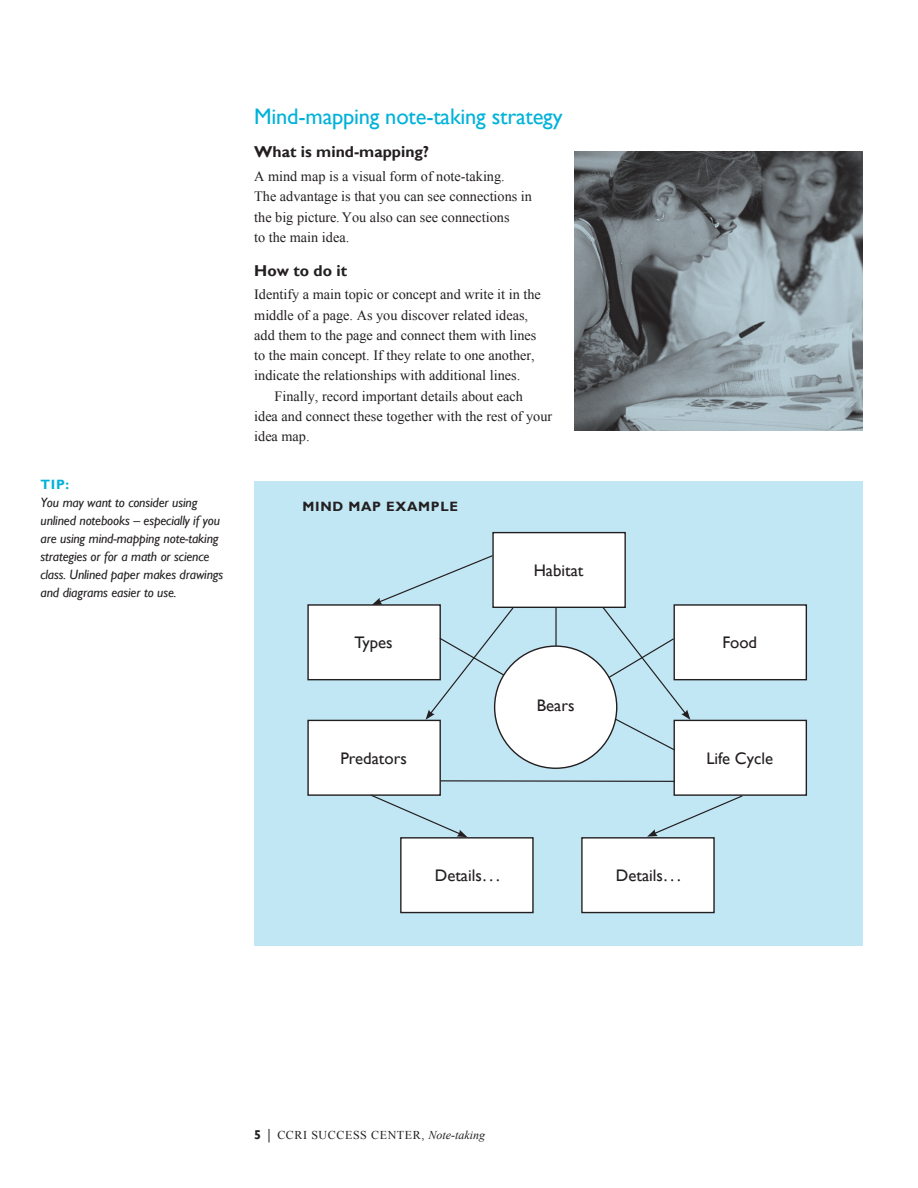
<style>
.page{position:relative;width:918px;height:1188px;background:#fff}
.page>*{position:absolute;margin:0;border:0;box-sizing:border-box;transform-origin:0 0}
.t1{font:22.5px "Gill Sans";letter-spacing:-.01em;color:#00b2d9}
.t2{font:16.8px "Gill Sans";color:#231f20}
.t3{font:700 15.75px "Gill Sans";color:#231f20}
.t4{font:14.25px/20.2px "Times New Roman";color:#231f20}
.t5{font:italic 13.5px/18px "Gill Sans";letter-spacing:-.01em;color:#231f20}
.t6{font:700 13.5px "Gill Sans";letter-spacing:.05em;color:#231f20}
.t7{font:700 13.5px "Gill Sans";color:#00b2d9}
.t8{font:12px "Times New Roman";letter-spacing:.05em;color:#231f20}
.s1{font-family:"Gill Sans";font-weight:700;font-size:12.75px}
.s2{font-family:"Gill Sans";font-size:14.7px}
.s3{font-style:italic}
</style>
<div class="page">
<img style="left:575px;top:151px;width:288px;height:280px">
<div style="left:254px;top:481px;width:609px;height:465px;background:#c2e7f4"></div>
<div style="left:493px;top:533px;width:132px;height:74px;background:#fff"></div>
<div style="left:492px;top:532px;width:134px;height:76px;border:1px solid #231f20"></div>
<div style="left:674px;top:605px;width:132px;height:75px;background:#fff"></div>
<div style="left:674px;top:604px;width:133px;height:76px;border:1px solid #231f20"></div>
<div style="left:308px;top:605px;width:132px;height:75px;background:#fff"></div>
<div style="left:307px;top:604px;width:134px;height:76px;border:1px solid #231f20"></div>
<div style="left:674px;top:720px;width:132px;height:75px;background:#fff"></div>
<div style="left:674px;top:720px;width:133px;height:76px;border:1px solid #231f20"></div>
<div style="left:308px;top:720px;width:132px;height:75px;background:#fff"></div>
<div style="left:307px;top:720px;width:134px;height:76px;border:1px solid #231f20"></div>
<div style="left:582px;top:838px;width:132px;height:75px;background:#fff"></div>
<div style="left:581px;top:837px;width:134px;height:76px;border:1px solid #231f20"></div>
<div style="left:401px;top:838px;width:132px;height:75px;background:#fff"></div>
<div style="left:400px;top:837px;width:134px;height:76px;border:1px solid #231f20"></div>
<hr style="left:555px;top:607px;width:2px;height:42px;background:#231f20">
<svg style="left:647px;top:794px;width:97px;height:43px"></svg>
<svg style="left:369px;top:794px;width:98px;height:43px"></svg>
<svg style="left:601px;top:606px;width:89px;height:145px"></svg>
<svg style="left:372px;top:554px;width:143px;height:166px"></svg>
<svg style="left:439px;top:780px;width:237px;height:3px"></svg>
<div style="left:495px;top:646px;width:122px;height:122px;background:#fff;border-radius:50%"></div>
<p class="t7" style="left:41px;top:476px;width:30px">TIP:</p>
<p class="t5" style="left:41px;top:494px;width:184px">You may want to consider using unlined notebooks – especially if you are using mind-mapping note-taking strategies or for a math or science class. Unlined paper makes drawings and diagrams easier to use.</p>
<h1 class="t1" style="left:254px;top:103px;width:310px">Mind-mapping note-taking strategy</h1>
<p class="t3" style="left:254px;top:143px;width:176px">What is mind-mapping?</p>
<p class="t4" style="left:254px;top:166px;width:279px">A mind map is a visual form of note-taking.<br>The advantage is that you can see connections in the big picture. You also can see connections<br>to the main idea.</p>
<p class="t3" style="left:254px;top:261px;width:94px">How to do it</p>
<p class="t4" style="left:254px;top:284px;width:288px">Identify a main topic or concept and write it in the middle of a page. As you discover related ideas, add them to the page and connect them with lines to the main concept. If they relate to one another, indicate the relationships with additional lines.</p>
<p class="t4" style="left:254px;top:385px;width:299px;text-indent:20px">Finally, record important details about each<br>idea and connect these together with the rest of your idea map.</p>
<p class="t6" style="left:303px;top:498px;width:157px">MIND MAP EXAMPLE</p>
<p class="t2" style="left:534px;top:560px;width:51px">Habitat</p>
<p class="t2" style="left:355px;top:633px;width:40px">Types</p>
<p class="t2" style="left:722px;top:633px;width:36px">Food</p>
<p class="t2" style="left:537px;top:696px;width:39px">Bears</p>
<p class="t2" style="left:340px;top:748px;width:68px">Predators</p>
<p class="t2" style="left:706px;top:748px;width:68px">Life Cycle</p>
<p class="t2" style="left:435px;top:866px;width:66px">Details. . .</p>
<p class="t2" style="left:616px;top:866px;width:66px">Details. . .</p>
<p class="t8" style="left:254px;top:1127px;width:233px"><span class="s1">5</span> <span class="s2">|</span> CCRI SUCCESS CENTER, <span class="s3">Note-taking</span></p>
</div>
